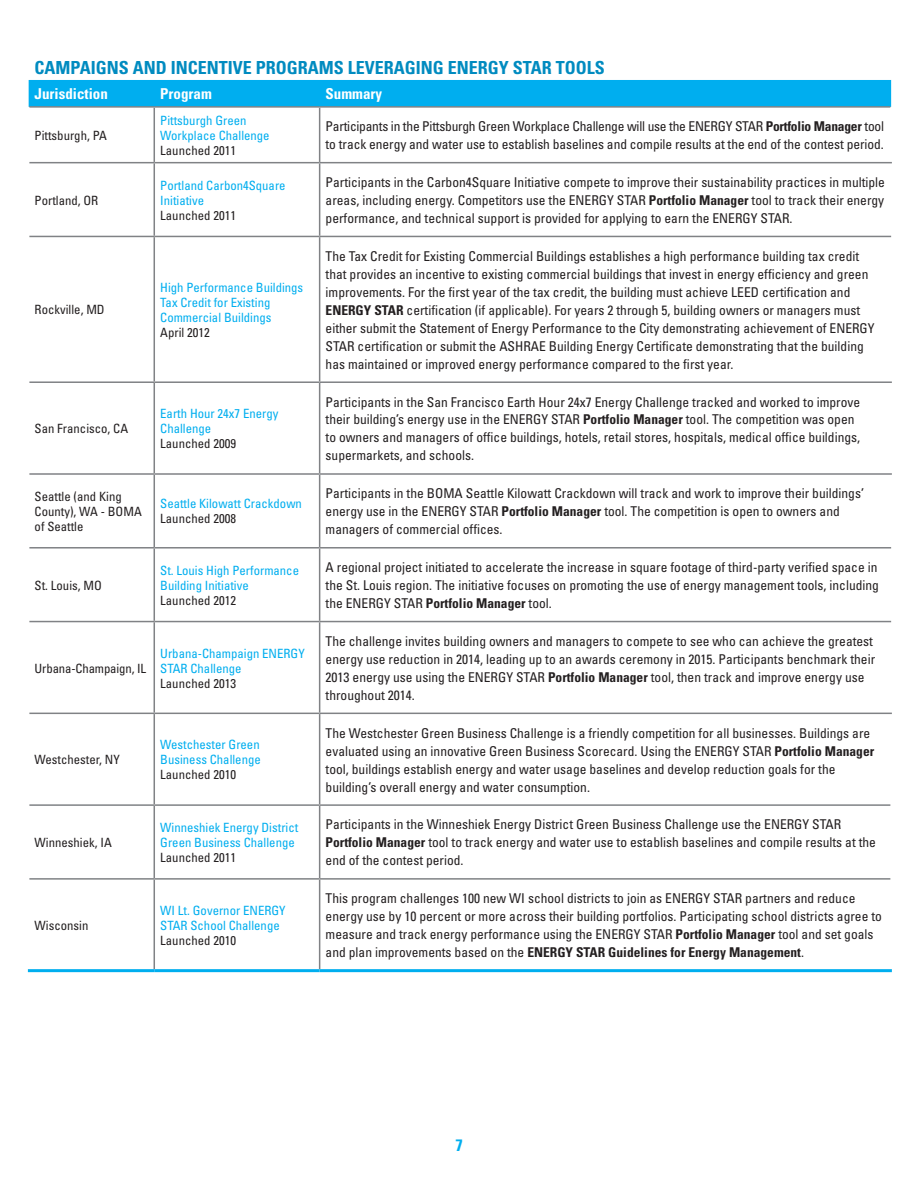
<style>
.page{position:relative;width:918px;height:1188px;background:#fff}
.page>*{position:absolute;margin:0;border:0;box-sizing:border-box;transform-origin:0 0}
.t1{font:700 condensed 18px "Univers";color:#008bc0}
.t2{font:700 condensed 16.5px "Univers";color:#00aeef}
.t3{font:700 condensed 15px "Univers";color:#fff}
.t4{font:condensed 13.5px/18px "Univers";color:#231f20}
.t5{font:condensed 12.75px/15px "Univers";color:#00aeef}
.t6{font:condensed 12.75px/15px "Univers";color:#231f20}
.s1{font-weight:700}
</style>
<div class="page">
<div style="left:29px;top:80px;width:862px;height:27px;background:#00aeef"></div>
<hr style="left:154px;top:108px;width:1px;height:54px;background:#808285">
<hr style="left:319px;top:108px;width:1px;height:54px;background:#808285">
<hr style="left:29px;top:162px;width:125px;height:1px;background:#808285">
<hr style="left:154px;top:162px;width:166px;height:1px;background:#808285">
<hr style="left:320px;top:162px;width:572px;height:1px;background:#808285">
<hr style="left:29px;top:236px;width:125px;height:1px;background:#808285">
<hr style="left:154px;top:236px;width:166px;height:1px;background:#808285">
<hr style="left:320px;top:236px;width:571px;height:1px;background:#808285">
<hr style="left:29px;top:381px;width:125px;height:2px;background:#808285">
<hr style="left:154px;top:381px;width:166px;height:2px;background:#808285">
<hr style="left:154px;top:383px;width:1px;height:90px;background:#808285">
<hr style="left:320px;top:381px;width:572px;height:2px;background:#808285">
<hr style="left:319px;top:383px;width:1px;height:90px;background:#808285">
<hr style="left:29px;top:473px;width:125px;height:2px;background:#808285">
<hr style="left:154px;top:473px;width:166px;height:2px;background:#808285">
<hr style="left:320px;top:473px;width:572px;height:2px;background:#808285">
<hr style="left:154px;top:806px;width:1px;height:72px;background:#808285">
<hr style="left:319px;top:806px;width:1px;height:72px;background:#808285">
<hr style="left:154px;top:163px;width:1px;height:73px;background:#808285">
<hr style="left:154px;top:237px;width:1px;height:144px;background:#808285">
<hr style="left:154px;top:475px;width:1px;height:72px;background:#808285">
<hr style="left:319px;top:163px;width:1px;height:73px;background:#808285">
<hr style="left:319px;top:237px;width:1px;height:144px;background:#808285">
<hr style="left:319px;top:475px;width:1px;height:72px;background:#808285">
<hr style="left:29px;top:106px;width:125px;height:2px;background:#808285">
<hr style="left:154px;top:106px;width:166px;height:2px;background:#808285">
<hr style="left:320px;top:106px;width:570px;height:2px;background:#808285">
<hr style="left:320px;top:547px;width:571px;height:2px;background:#808285">
<hr style="left:29px;top:878px;width:125px;height:2px;background:#808285">
<hr style="left:154px;top:878px;width:166px;height:2px;background:#808285">
<hr style="left:154px;top:880px;width:1px;height:89px;background:#808285">
<hr style="left:320px;top:878px;width:570px;height:2px;background:#808285">
<hr style="left:319px;top:880px;width:1px;height:89px;background:#808285">
<hr style="left:28px;top:969px;width:126px;height:3px;background:#00aeef">
<hr style="left:154px;top:969px;width:166px;height:3px;background:#00aeef">
<hr style="left:320px;top:969px;width:572px;height:3px;background:#00aeef">
<hr style="left:29px;top:804px;width:125px;height:2px;background:#808285">
<hr style="left:154px;top:714px;width:1px;height:90px;background:#808285">
<hr style="left:154px;top:804px;width:166px;height:2px;background:#808285">
<hr style="left:319px;top:714px;width:1px;height:90px;background:#808285">
<hr style="left:320px;top:621px;width:571px;height:1px;background:#808285">
<hr style="left:320px;top:713px;width:572px;height:1px;background:#808285">
<hr style="left:320px;top:804px;width:570px;height:2px;background:#808285">
<hr style="left:154px;top:547px;width:166px;height:2px;background:#808285">
<hr style="left:319px;top:549px;width:1px;height:72px;background:#808285">
<hr style="left:154px;top:621px;width:166px;height:1px;background:#808285">
<hr style="left:319px;top:622px;width:1px;height:91px;background:#808285">
<hr style="left:154px;top:713px;width:166px;height:1px;background:#808285">
<hr style="left:29px;top:547px;width:125px;height:2px;background:#808285">
<hr style="left:154px;top:549px;width:1px;height:72px;background:#808285">
<hr style="left:154px;top:622px;width:1px;height:91px;background:#808285">
<hr style="left:29px;top:621px;width:125px;height:1px;background:#808285">
<hr style="left:29px;top:713px;width:125px;height:1px;background:#808285">
<h1 class="t1" style="left:35px;top:56px;width:572px">CAMPAIGNS AND INCENTIVE PROGRAMS LEVERAGING ENERGY STAR TOOLS</h1>
<p class="t3" style="left:35px;top:85px;width:75px">Jurisdiction</p>
<p class="t3" style="left:160px;top:85px;width:53px">Program</p>
<p class="t3" style="left:326px;top:85px;width:58px">Summary</p>
<p class="t6" style="left:35px;top:128px;width:74px">Pittsburgh, PA</p>
<p class="t5" style="left:160px;top:113px;width:111px">Pittsburgh Green<br>Workplace Challenge</p>
<p class="t6" style="left:160px;top:143px;width:77px">Launched 2011</p>
<p class="t4" style="left:326px;top:117px;width:560px">Participants in the Pittsburgh Green Workplace Challenge will use the ENERGY STAR <span class="s1">Portfolio Manager</span> tool to track energy and water use to establish baselines and compile results at the end of the contest period.</p>
<p class="t6" style="left:35px;top:192px;width:65px">Portland, OR</p>
<p class="t6" style="left:35px;top:302px;width:72px">Rockville, MD</p>
<p class="t6" style="left:35px;top:421px;width:95px">San Francisco, CA</p>
<p class="t5" style="left:160px;top:177px;width:127px">Portland Carbon4Square<br>Initiative</p>
<p class="t6" style="left:160px;top:207px;width:77px">Launched 2011</p>
<p class="t5" style="left:160px;top:280px;width:145px">High Performance Buildings<br>Tax Credit for Existing<br>Commercial Buildings</p>
<p class="t6" style="left:160px;top:325px;width:51px">April 2012</p>
<p class="t5" style="left:160px;top:406px;width:120px">Earth Hour 24x7 Energy<br>Challenge</p>
<p class="t6" style="left:160px;top:436px;width:77px">Launched 2009</p>
<p class="t6" style="left:35px;top:489px;width:109px">Seattle (and King<br>County), WA - BOMA of Seattle</p>
<p class="t5" style="left:160px;top:496px;width:143px">Seattle Kilowatt Crackdown</p>
<p class="t6" style="left:160px;top:511px;width:77px">Launched 2008</p>
<p class="t6" style="left:35px;top:578px;width:69px">St. Louis, MO</p>
<p class="t5" style="left:160px;top:563px;width:140px">St. Louis High Performance<br>Building Initiative</p>
<p class="t6" style="left:160px;top:593px;width:77px">Launched 2012</p>
<p class="t6" style="left:35px;top:660px;width:113px">Urbana-Champaign, IL</p>
<p class="t5" style="left:160px;top:645px;width:146px">Urbana-Champaign ENERGY<br>STAR Challenge</p>
<p class="t6" style="left:160px;top:675px;width:77px">Launched 2013</p>
<p class="t6" style="left:35px;top:752px;width:87px">Westchester, NY</p>
<p class="t6" style="left:35px;top:835px;width:79px">Winneshiek, IA</p>
<p class="t6" style="left:35px;top:918px;width:55px">Wisconsin</p>
<p class="t5" style="left:160px;top:737px;width:102px">Westchester Green<br>Business Challenge</p>
<p class="t6" style="left:160px;top:767px;width:77px">Launched 2010</p>
<p class="t5" style="left:160px;top:820px;width:140px">Winneshiek Energy District<br>Green Business Challenge</p>
<p class="t6" style="left:160px;top:850px;width:77px">Launched 2011</p>
<p class="t5" style="left:160px;top:903px;width:127px">WI Lt. Governor ENERGY<br>STAR School Challenge</p>
<p class="t6" style="left:160px;top:933px;width:77px">Launched 2010</p>
<p class="t4" style="left:326px;top:173px;width:561px;text-align:justify">Participants in the Carbon4Square Initiative compete to improve their sustainability practices in multiple areas, including energy. Competitors use the ENERGY STAR <span class="s1">Portfolio Manager</span> tool to track their energy performance, and technical support is provided for applying to earn the ENERGY STAR.</p>
<p class="t4" style="left:326px;top:247px;width:550px">The Tax Credit for Existing Commercial Buildings establishes a high performance building tax credit that provides an incentive to existing commercial buildings that invest in energy efficiency and green improvements. For the first year of the tax credit, the building must achieve LEED certification and <span class="s1">ENERGY STAR</span> certification (if applicable). For years 2 through 5, building owners or managers must either submit the Statement of Energy Performance to the City demonstrating achievement of ENERGY STAR certification or submit the ASHRAE Building Energy Certificate demonstrating that the building has maintained or improved energy performance compared to the first year.</p>
<p class="t4" style="left:326px;top:393px;width:536px">Participants in the San Francisco Earth Hour 24x7 Energy Challenge tracked and worked to improve their building’s energy use in the ENERGY STAR <span class="s1">Portfolio Manager</span> tool. The competition was open to owners and managers of office buildings, hotels, retail stores, hospitals, medical office buildings, supermarkets, and schools.</p>
<p class="t4" style="left:326px;top:484px;width:540px">Participants in the BOMA Seattle Kilowatt Crackdown will track and work to improve their buildings’ energy use in the ENERGY STAR <span class="s1">Portfolio Manager</span> tool. The competition is open to owners and managers of commercial offices.</p>
<p class="t4" style="left:326px;top:558px;width:555px;text-align:justify">A regional project initiated to accelerate the increase in square footage of third-party verified space in the St. Louis region. The initiative focuses on promoting the use of energy management tools, including the ENERGY STAR <span class="s1">Portfolio Manager</span> tool.</p>
<p class="t4" style="left:326px;top:632px;width:551px">The challenge invites building owners and managers to compete to see who can achieve the greatest energy use reduction in 2014, leading up to an awards ceremony in 2015. Participants benchmark their 2013 energy use using the ENERGY STAR <span class="s1">Portfolio Manager</span> tool, then track and improve energy use throughout 2014.</p>
<p class="t4" style="left:326px;top:724px;width:550px">The Westchester Green Business Challenge is a friendly competition for all businesses. Buildings are evaluated using an innovative Green Business Scorecard. Using the ENERGY STAR <span class="s1">Portfolio Manager </span>tool, buildings establish energy and water usage baselines and develop reduction goals for the building’s overall energy and water consumption.</p>
<p class="t4" style="left:326px;top:815px;width:552px">Participants in the Winneshiek Energy District Green Business Challenge use the ENERGY STAR<br><span class="s1">Portfolio Manager</span> tool to track energy and water use to establish baselines and compile results at the end of the contest period.</p>
<p class="t4" style="left:326px;top:889px;width:558px">This program challenges 100 new WI school districts to join as ENERGY STAR partners and reduce energy use by 10 percent or more across their building portfolios. Participating school districts agree to measure and track energy performance using the ENERGY STAR <span class="s1">Portfolio Manager</span> tool and set goals and plan improvements based on the <span class="s1">ENERGY STAR Guidelines for Energy Management</span>.</p>
<p class="t2" style="left:455px;top:1135px;width:9px">7</p>
</div>
